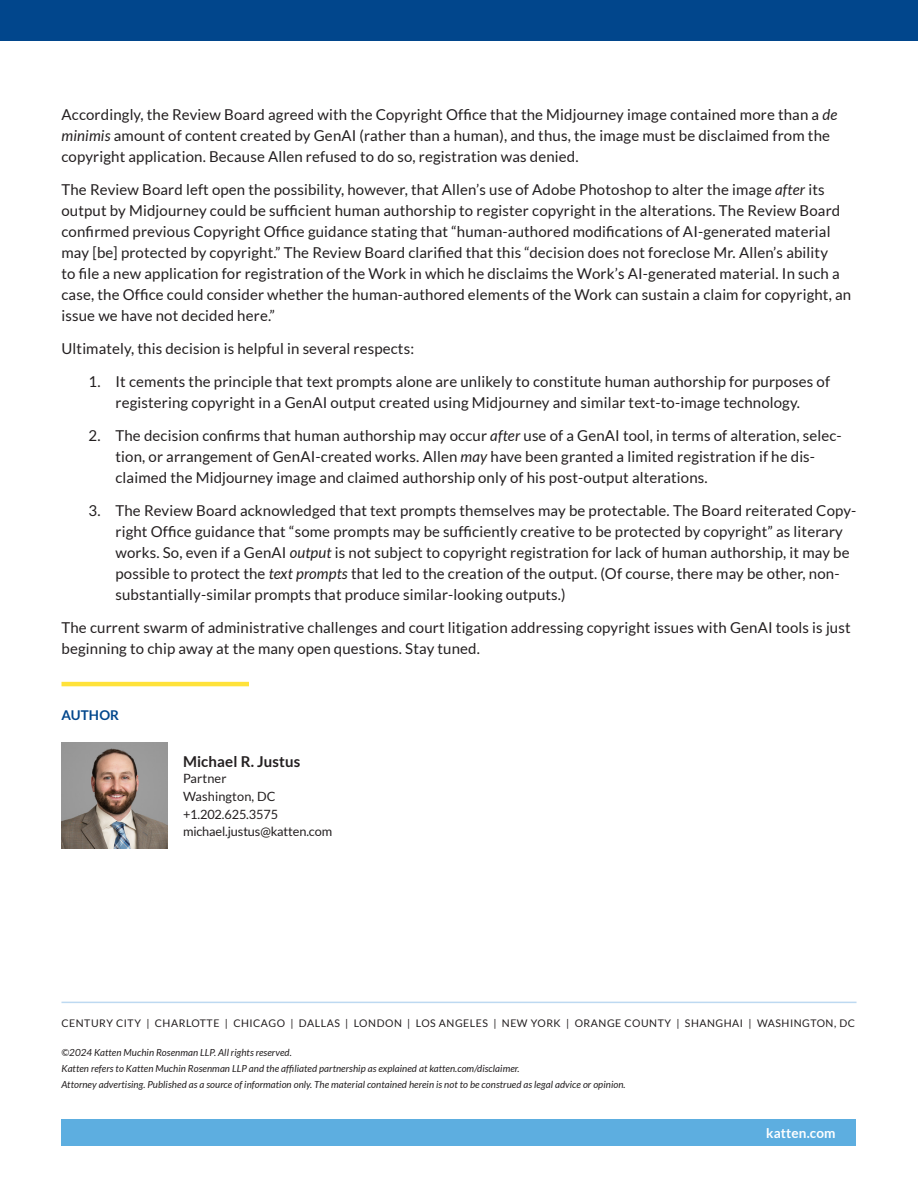
<style>
.page{position:relative;width:918px;height:1188px;background:#fff}
.page>*{position:absolute;margin:0;border:0;box-sizing:border-box;transform-origin:0 0}
.t1{font:15px/21px "Lato";letter-spacing:.01em;color:#231f20}
.t2{font:700 15px "Lato";letter-spacing:.01em;color:#231f20}
.t3{font:700 13.5px "Lato";letter-spacing:.01em;color:#fff}
.t4{font:700 13.5px "Lato";letter-spacing:.01em;color:#01468c}
.t5{font:12.75px/18px "Lato";letter-spacing:.01em;color:#231f20}
.t6{font:12.75px "Lato";letter-spacing:-.01em;color:#231f20}
.t7{font:10.5px "Lato";letter-spacing:.05em;color:#231f20}
.t8{font:italic 9.75px/15.8px "Lato";letter-spacing:.005em;color:#231f20}
.s1{font-style:italic}
</style>
<div class="page">
<div style="left:0;top:0;width:918px;height:40px;background:#01468c"></div>
<hr style="left:62px;top:682px;width:187px;height:4px;background:#ffe23a">
<div style="left:62px;top:1119px;width:794px;height:27px;background:#5daee0"></div>
<hr style="left:62px;top:1002px;width:794px;height:1px;background:#bdd9f1">
<img style="left:62px;top:742px;width:106px;height:107px">
<p class="t1" style="left:62px;top:104px;width:777px">Accordingly, the Review Board agreed with the Copyright Office that the Midjourney image contained more than a <span class="s1">de minimis</span> amount of content created by GenAI (rather than a human), and thus, the image must be disclaimed from the copyright application. Because Allen refused to do so, registration was denied.</p>
<p class="t1" style="left:62px;top:179px;width:791px">The Review Board left open the possibility, however, that Allen’s use of Adobe Photoshop to alter the image <span class="s1">after</span> its output by Midjourney could be sufficient human authorship to register copyright in the alterations. The Review Board confirmed previous Copyright Office guidance stating that “human-authored modifications of AI-generated material may [be] protected by copyright.” The Review Board clarified that this “decision does not foreclose Mr. Allen’s ability<br>to file a new application for registration of the Work in which he disclaims the Work’s AI-generated material. In such a case, the Office could consider whether the human-authored elements of the Work can sustain a claim for copyright, an issue we have not decided here.”</p>
<p class="t1" style="left:62px;top:338px;width:354px">Ultimately, this decision is helpful in several respects:</p>
<p class="t1" style="left:88px;top:371px;width:743px;text-align:center">1. It cements the principle that text prompts alone are unlikely to constitute human authorship for purposes of registering copyright in a GenAI output created using Midjourney and similar text-to-image technology.</p>
<p class="t1" style="left:116px;top:425px;width:728px;text-indent:-27px">2. The decision confirms that human authorship may occur <span class="s1">after</span> use of a GenAI tool, in terms of alteration, selec&shy;tion, or arrangement of GenAI-created works. Allen <span class="s1">may</span> have been granted a limited registration if he dis&shy;claimed the Midjourney image and claimed authorship only of his post-output alterations.</p>
<p class="t1" style="left:116px;top:500px;width:743px;text-indent:-27px">3. The Review Board acknowledged that text prompts themselves may be protectable. The Board reiterated Copy&shy;right Office guidance that “some prompts may be sufficiently creative to be protected by copyright” as literary works. So, even if a GenAI <span class="s1">output</span> is not subject to copyright registration for lack of human authorship, it may be possible to protect the <span class="s1">text prompts</span> that led to the creation of the output. (Of course, there may be other, non&shy;substantially-similar prompts that produce similar-looking outputs.)</p>
<p class="t1" style="left:62px;top:617px;width:791px">The current swarm of administrative challenges and court litigation addressing copyright issues with GenAI tools is just beginning to chip away at the many open questions. Stay tuned.</p>
<p class="t4" style="left:62px;top:707px;width:59px">AUTHOR</p>
<p class="t2" style="left:183px;top:753px;width:119px">Michael R. Justus</p>
<p class="t5" style="left:183px;top:769px;width:97px">Partner<br>Washington, DC +1.202.625.3575</p>
<p class="t6" style="left:183px;top:824px;width:151px">michael.justus@katten.com</p>
<p class="t7" style="left:62px;top:1017px;width:795px">CENTURY CITY | CHARLOTTE | CHICAGO | DALLAS | LONDON | LOS ANGELES | NEW YORK | ORANGE COUNTY | SHANGHAI | WASHINGTON, DC</p>
<p class="t8" style="left:62px;top:1045px;width:566px">©2024 Katten Muchin Rosenman LLP. All rights reserved.<br>Katten refers to Katten Muchin Rosenman LLP and the affiliated partnership as explained at katten.com/disclaimer.<br>Attorney advertising. Published as a source of information only. The material contained herein is not to be construed as legal advice or opinion.</p>
<p class="t3" style="left:766px;top:1125px;width:71px">katten.com</p>
</div>
